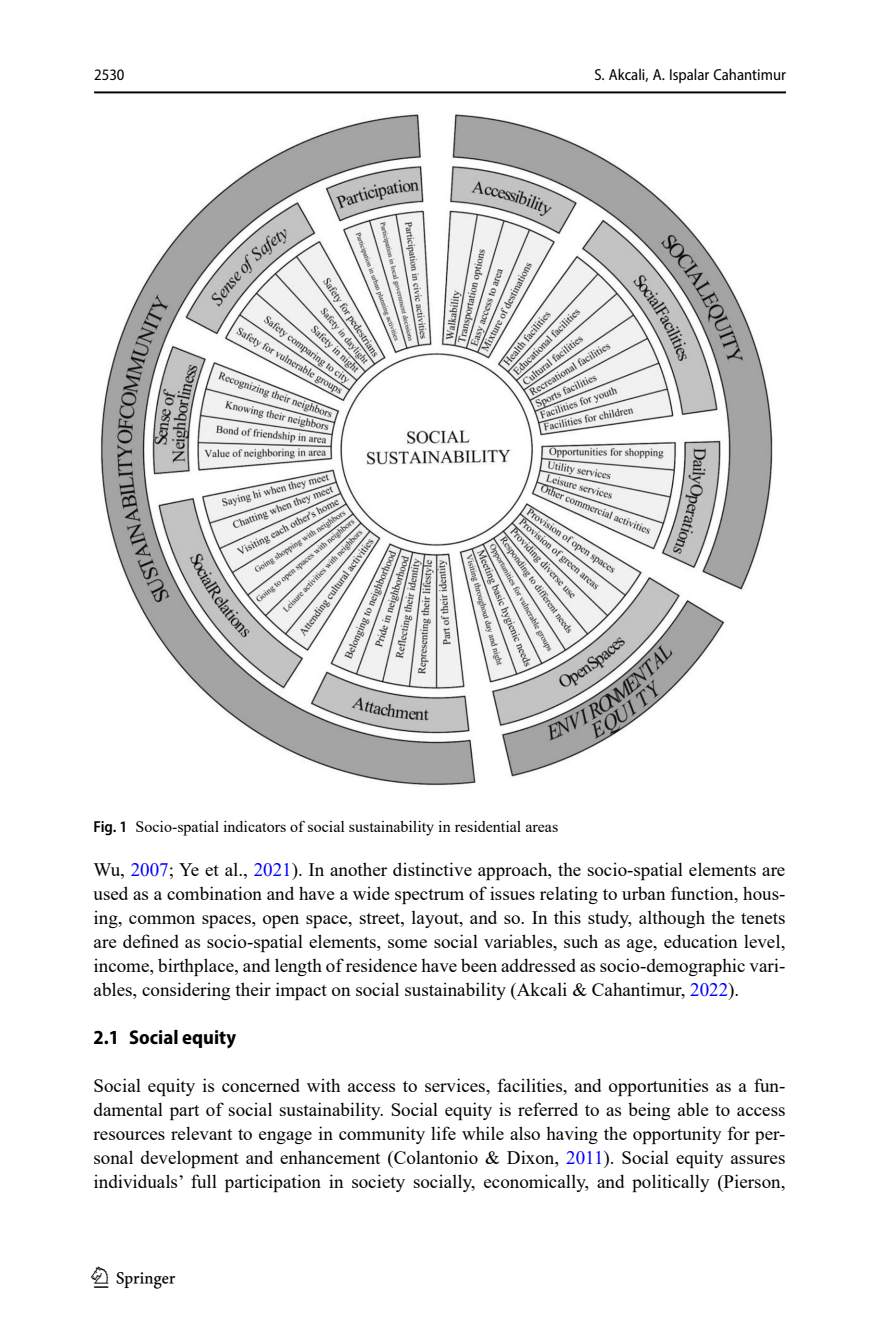
<style>
.page{position:relative;width:879px;height:1333px;background:#fff}
.page>*{position:absolute;margin:0;border:0;box-sizing:border-box;transform-origin:0 0}
.t1{font:30px "Springnew";color:#000}
.Head_2{font:700 semi-condensed 20px "Myriad Pro";color:#000}
.Body_Text_Indent{font:19px/24px "Times New Roman";color:#000;text-align:justify}
.Body_Text{font:19px/24px "Times New Roman";color:#000;text-align:justify}
.Figure_Caption{font:16px "Times New Roman";color:#000}
.t2{font:semi-condensed 16px "Myriad Pro";color:#000}
.s1{font-family:"Myriad Pro";font-weight:600;font-stretch:semi-condensed}
.s2{color:#00f}
</style>
<div class="page">
<hr style="left:94px;top:91px;width:692px;height:2px;background:#000">
<img style="left:100px;top:114px;width:673px;height:672px">
<p class="t2" style="left:94px;top:65px;width:32px">2530</p>
<p class="t2" style="left:594px;top:65px;width:193px">S. Akcali, A. Ispalar Cahantimur</p>
<p class="Figure_Caption" style="left:94px;top:814px;width:466px"><span class="s1">Fig. 1</span> Socio-spatial indicators of social sustainability in residential areas</p>
<p class="Body_Text_Indent" style="left:94px;top:857px;width:693px">Wu, <span class="s2">2007</span>; Ye et al., <span class="s2">2021</span>). In another distinctive approach, the socio-spatial elements are used as a combination and have a wide spectrum of issues relating to urban function, hous&shy;ing, common spaces, open space, street, layout, and so. In this study, although the tenets are defined as socio-spatial elements, some social variables, such as age, education level, income, birthplace, and length of residence have been addressed as socio-demographic vari&shy;ables, considering their impact on social sustainability (Akcali &amp; Cahantimur, <span class="s2">2022</span>).</p>
<p class="Head_2" style="left:94px;top:1024px;width:144px">2.1 Social equity</p>
<p class="Body_Text" style="left:94px;top:1073px;width:693px">Social equity is concerned with access to services, facilities, and opportunities as a fun&shy;damental part of social sustainability. Social equity is referred to as being able to access resources relevant to engage in community life while also having the opportunity for per&shy;sonal development and enhancement (Colantonio &amp; Dixon, <span class="s2">2011</span>). Social equity assures individuals’ full participation in society socially, economically, and politically (Pierson,</p>
<h1 class="t1" style="left:94px;top:1260px;width:83px">1 3</h1>
</div>
